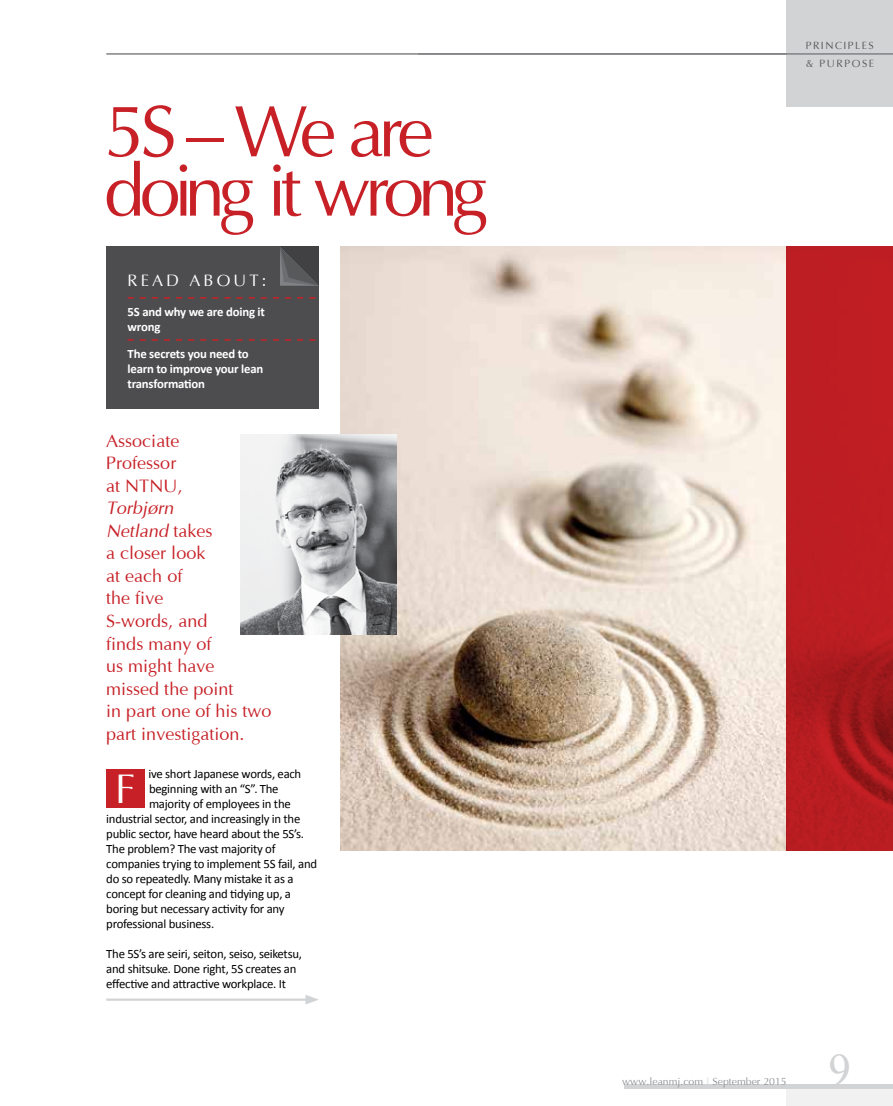
<style>
.page{position:relative;width:893px;height:1106px;background:#fff}
.page>*{position:absolute;margin:0;border:0;box-sizing:border-box;transform-origin:0 0}
.t1{font:73.35px/59.2px "Opulent";letter-spacing:-.085em;color:#c72127}
.t2{font:45px "Times New Roman";color:#d1d3d4}
.t3{font:41.4px "Opulent";color:#fff}
.t4{font:18px/22.5px "Opulent";color:#c72127}
.t5{font:16.5px "Opulent";letter-spacing:.185em;color:#fff}
.t6{font:12.75px/15px "Calibri";letter-spacing:-.02em;color:#000}
.t7{font:700 12.75px/15px "Calibri";letter-spacing:-.015em;color:#fff}
.t8{font:10.5px "Opulent";color:#939598}
.t9{font:10.5px/18px "Opulent";letter-spacing:.14em;color:#58595b}
.s1{font-style:italic}
.s2{color:#d1d3d4}
</style>
<div class="page">
<div style="left:787px;top:0;width:106px;height:106px;background:#d1d3d4"></div>
<hr style="left:106px;top:53px;width:787px;height:2px;background:#808285">
<div style="left:106px;top:769px;width:39px;height:39px;background:#c72127"></div>
<hr style="left:106px;top:998px;width:204px;height:2px;background:#d1d3d4">
<svg style="left:305px;top:995px;width:14px;height:9px"></svg>
<div style="left:787px;top:1086px;width:106px;height:20px;background:#f1f1f2"></div>
<hr style="left:624px;top:1084px;width:269px;height:4px;background:#d1d3d4">
<div style="left:106px;top:247px;width:213px;height:162px;background:#4d4d4f"></div>
<svg style="left:128px;top:297px;width:187px;height:2px"></svg>
<svg style="left:128px;top:339px;width:187px;height:2px"></svg>
<svg style="left:280px;top:247px;width:39px;height:39px"></svg>
<img style="left:340px;top:247px;width:447px;height:603px">
<svg style="left:787px;top:247px;width:106px;height:603px;background:#b71c21"></svg>
<img style="left:241px;top:435px;width:156px;height:199px">
<h1 class="t1" style="left:104px;top:102px;width:386px">5S – We are doing it wrong</h1>
<p class="t5" style="left:128px;top:270px;width:140px">READ ABOUT:</p>
<p class="t7" style="left:128px;top:303px;width:139px">5S and why we are doing it wrong</p>
<p class="t7" style="left:128px;top:345px;width:137px">The secrets you need to learn to improve your lean transformation</p>
<h3 class="t4" style="left:106px;top:430px;width:78px">Associate<br>Professor at NTNU,</h3>
<h3 class="t4" style="left:106px;top:497px;width:167px"><span class="s1">Torbjørn<br>Netland</span> ta ke s<br>a closer look<br>at each of<br>the five<br>S-words, and<br>finds many of<br>us might have missed the point<br>in part one of his two part investigation.</h3>
<h3 class="t3" style="left:115px;top:764px;width:22px">F</h3>
<p class="t6" style="left:148px;top:765px;width:154px">ive short Japanese words, each</p>
<p class="t6" style="left:149px;top:780px;width:131px">beginning with an “S”. The</p>
<p class="t6" style="left:149px;top:795px;width:143px">majority of employees in the</p>
<p class="t6" style="left:106px;top:810px;width:196px">industrial sector, and increasingly in the</p>
<p class="t6" style="left:106px;top:825px;width:199px">public sector, have heard about the 5S’s.</p>
<p class="t6" style="left:106px;top:840px;width:171px">The problem? The vast majority of</p>
<p class="t6" style="left:106px;top:855px;width:212px">companies trying to implement 5S fail, and</p>
<p class="t6" style="left:106px;top:870px;width:189px">do so repeatedly. Many mistake it as a</p>
<p class="t6" style="left:106px;top:885px;width:186px">concept for cleaning and tidying up, a</p>
<p class="t6" style="left:106px;top:900px;width:180px">boring but necessary activity for any</p>
<p class="t6" style="left:106px;top:915px;width:109px">professional business.</p>
<p class="t6" style="left:106px;top:945px;width:197px">The 5S’s are seiri, seiton, seiso, seiketsu, and shitsuke. Done right, 5S creates an effective and attractive workplace. It</p>
<p class="t9" style="left:806px;top:37px;width:70px">PRINCIPLES &amp; PURPOSE</p>
<p class="t8" style="left:622px;top:1075px;width:166px">www.leanmj.com <span class="s2">|</span> September 2015</p>
<h2 class="t2" style="left:829px;top:1039px;width:24px">9</h2>
</div>
